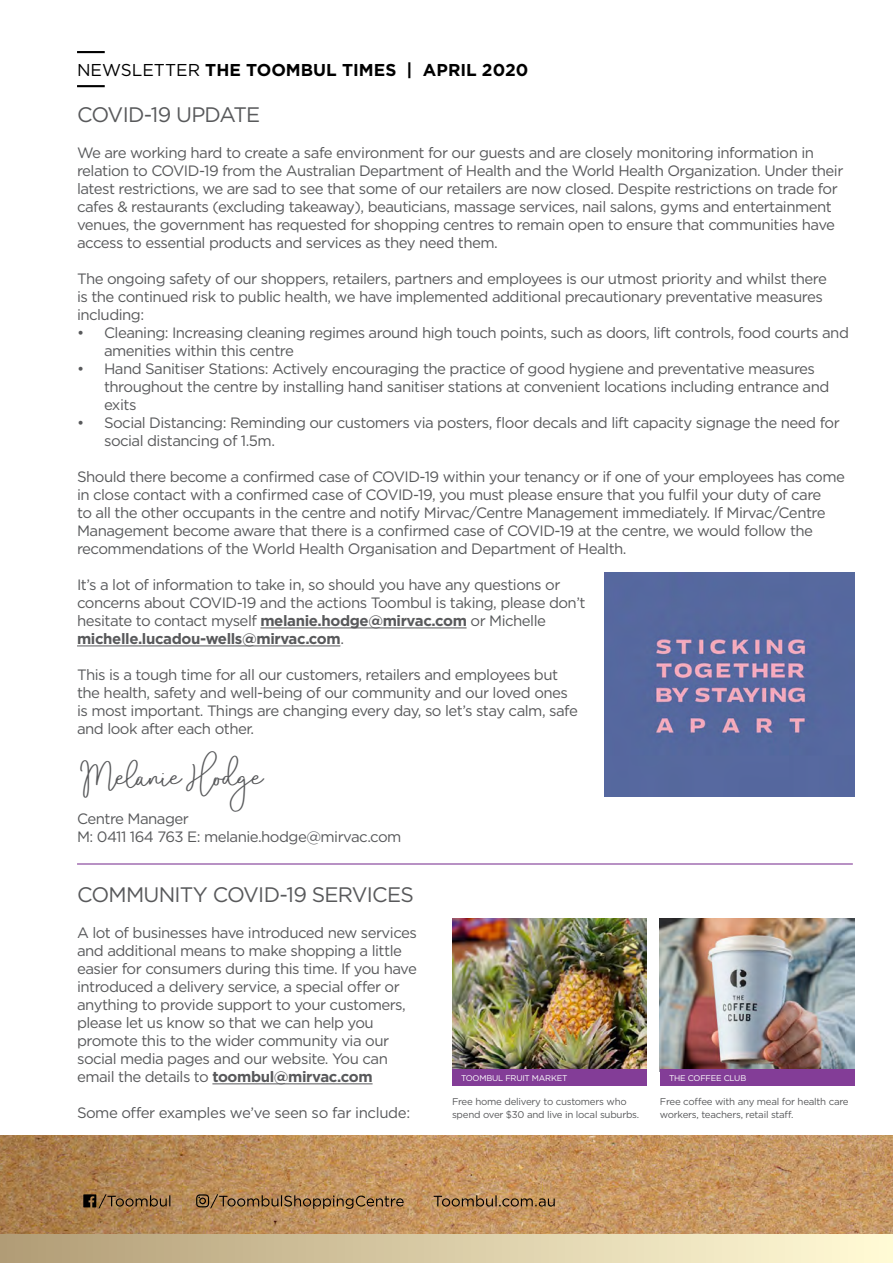
<style>
.page{position:relative;width:893px;height:1263px;background:#fff}
.page>*{position:absolute;margin:0;border:0;box-sizing:border-box;transform-origin:0 0}
.t1{font:30px "Violetta Script";letter-spacing:-.035em;color:#58595b}
.t2{font:21px "Gotham";letter-spacing:-.035em;color:#58595b}
.t3{font:700 17.1px "Gotham";color:#000}
.t4{font:15px/18px "Gotham";letter-spacing:-.035em;color:#58595b}
.t5{font:9.75px/12.9px "Gotham";letter-spacing:-.025em;color:#58595b}
.t6{font:8.25px "Gotham";letter-spacing:-.025em;color:#fff}
.s1{font-weight:400}
.s2{font-weight:700}
</style>
<div class="page">
<hr style="left:260px;top:627px;width:207px;height:1px;background:#58595b">
<hr style="left:77px;top:645px;width:263px;height:1px;background:#58595b">
<hr style="left:212px;top:1083px;width:161px;height:1px;background:#58595b">
<hr style="left:77px;top:85px;width:28px;height:2px;background:#000">
<hr style="left:77px;top:51px;width:28px;height:2px;background:#000">
<img style="left:605px;top:573px;width:250px;height:223px">
<hr style="left:77px;top:863px;width:776px;height:1px;background:#833d97">
<img style="left:452px;top:918px;width:195px;height:151px">
<div style="left:452px;top:1069px;width:195px;height:16px;background:#833d97"></div>
<img style="left:660px;top:918px;width:195px;height:151px">
<div style="left:660px;top:1069px;width:195px;height:16px;background:#833d97"></div>
<img style="left:0;top:1135px;width:893px;height:99px">
<svg style="left:434px;top:1195px;width:121px;height:11px"></svg>
<svg style="left:83px;top:1194px;width:87px;height:14px"></svg>
<svg style="left:196px;top:1194px;width:208px;height:15px;background:#9a754c"></svg>
<div style="left:0;top:1234px;width:893px;height:29px;background:linear-gradient(to right,#b29d76,#fffcd8)"></div>
<p class="t3" style="left:77px;top:59px;width:453px"><span class="s1">NEWSLETTER</span> THE TOOMBUL TIMES | APRIL 2020</p>
<h2 class="t2" style="left:77px;top:101px;width:185px">COVID-19 UPDATE</h2>
<p class="t4" style="left:77px;top:144px;width:768px">We are working hard to create a safe environment for our guests and are closely monitoring information in relation to COVID-19 from the Australian Department of Health and the World Health Organization. Under their latest restrictions, we are sad to see that some of our retailers are now closed. Despite restrictions on trade for cafes &amp; restaurants (excluding takeaway), beauticians, massage services, nail salons, gyms and entertainment venues, the government has requested for shopping centres to remain open to ensure that communities have access to essential products and services as they need them.</p>
<p class="t4" style="left:77px;top:270px;width:751px">The ongoing safety of our shoppers, retailers, partners and employees is our utmost priority and whilst there is the continued risk to public health, we have implemented additional precautionary preventative measures including:</p>
<p class="t4" style="left:104px;top:324px;width:746px;text-indent:-27px">• Cleaning: Increasing cleaning regimes around high touch points, such as doors, lift controls, food courts and amenities within this centre</p>
<p class="t4" style="left:104px;top:360px;width:727px;text-indent:-27px">• Hand Sanitiser Stations: Actively encouraging the practice of good hygiene and preventative measures throughout the centre by installing hand sanitiser stations at convenient locations including entrance and exits</p>
<p class="t4" style="left:104px;top:414px;width:737px;text-indent:-27px">• Social Distancing: Reminding our customers via posters, floor decals and lift capacity signage the need for social distancing of 1.5m.</p>
<p class="t4" style="left:77px;top:468px;width:769px">Should there become a confirmed case of COVID-19 within your tenancy or if one of your employees has come in close contact with a confirmed case of COVID-19, you must please ensure that you fulfil your duty of care<br>to all the other occupants in the centre and notify Mirvac/Centre Management immediately. If Mirvac/Centre Management become aware that there is a confirmed case of COVID-19 at the centre, we would follow the recommendations of the World Health Organisation and Department of Health.</p>
<p class="t4" style="left:77px;top:576px;width:510px">It’s a lot of information to take in, so should you have any questions or concerns about COVID-19 and the actions Toombul is taking, please don’t hesitate to contact myself <span class="s2">melanie.hodge@mirvac.com</span> or Michelle <span class="s2">michelle.lucadou-wells@mirvac.com</span>.</p>
<p class="t4" style="left:77px;top:666px;width:502px">This is a tough time for all our customers, retailers and employees but the health, safety and well-being of our community and our loved ones is most important. Things are changing every day, so let’s stay calm, safe and look after each other.</p>
<h1 class="t1" style="left:77px;top:760px;width:188px">Melanie Hodge</h1>
<p class="t4" style="left:77px;top:810px;width:326px">Centre Manager<br>M: 0411 164 763 E: melanie.hodge@mirvac.com</p>
<h2 class="t2" style="left:77px;top:881px;width:338px">COMMUNITY COVID-19 SERVICES</h2>
<p class="t4" style="left:77px;top:924px;width:341px">A lot of businesses have introduced new services and additional means to make shopping a little easier for consumers during this time. If you have introduced a delivery service, a special offer or anything to provide support to your customers, please let us know so that we can help you promote this to the wider community via our social media pages and our website. You can email the details to <span class="s2">toombul@mirvac.com</span></p>
<p class="t4" style="left:77px;top:1104px;width:335px">Some offer examples we’ve seen so far include:</p>
<p class="t6" style="left:461px;top:1073px;width:108px">TOOMBUL FRUIT MARKET</p>
<p class="t5" style="left:452px;top:1095px;width:189px">Free home delivery to customers who spend over $30 and live in local suburbs.</p>
<p class="t6" style="left:669px;top:1073px;width:79px">THE COFFEE CLUB</p>
<p class="t5" style="left:660px;top:1095px;width:190px">Free coffee with any meal for health care workers, teachers, retail staff.</p>
</div>
